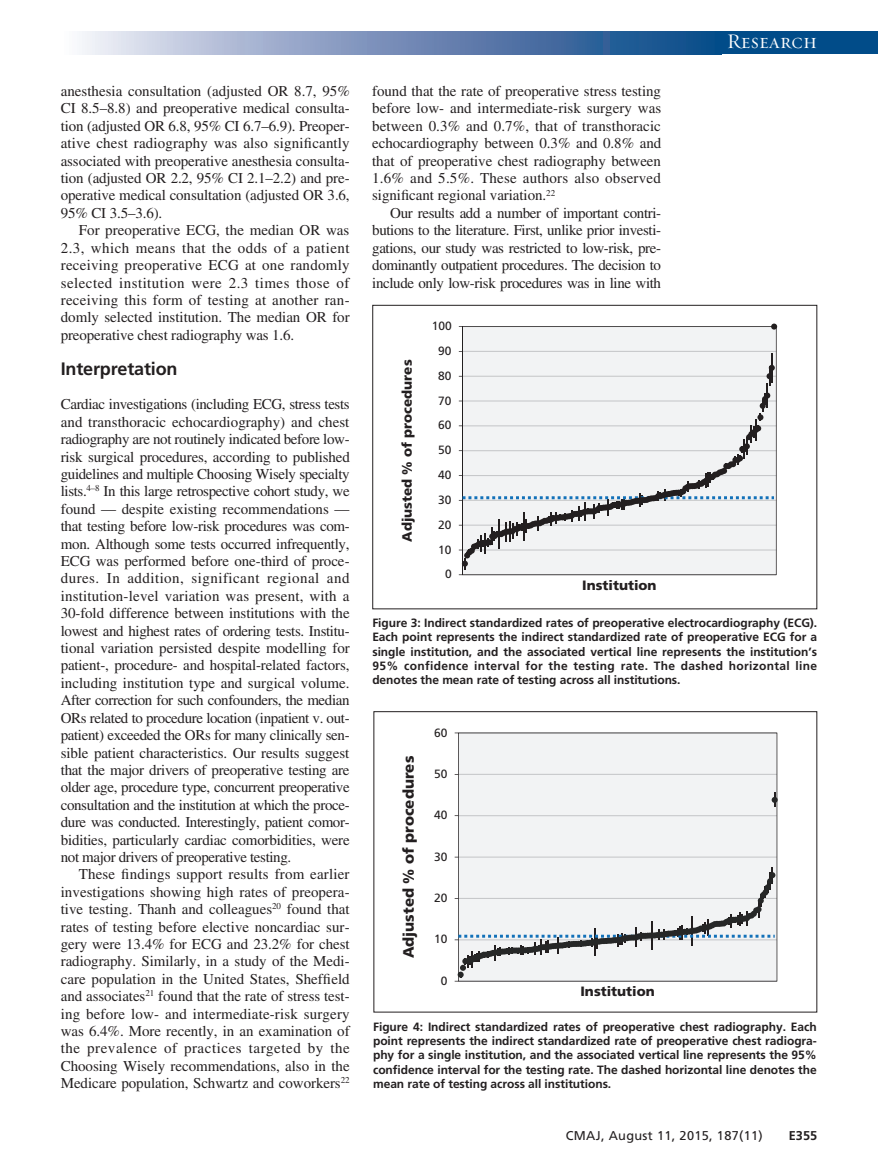
<style>
.page{position:relative;width:878px;height:1175px;background:#fff}
.page>*{position:absolute;margin:0;border:0;box-sizing:border-box;transform-origin:0 0}
.t1{font:21px "Requiem Display HTF Small Caps";letter-spacing:.005em;color:#fff}
.t2{font:700 18px "Frutiger LT Std";letter-spacing:-.01em;color:#231f20}
.PJ{font:15px/17.4px "Times LT Std";letter-spacing:-.01em;color:#231f20;text-align:justify}
.t3{font:900 15px "Frutiger LT Std";color:#231f20}
.t4{font:900 13.5px "Frutiger LT Std";color:#231f20}
.t5{font:12.75px "Frutiger LT Std";letter-spacing:.025em;color:#231f20}
.t6{font:700 12.75px "Frutiger LT Std";color:#231f20}
.Fig_caption{font:700 12px/14.2px "Frutiger LT Std";letter-spacing:-.005em;color:#231f20;text-align:justify}
.t7{font:12px "Frutiger LT Std";color:#231f20}
</style>
<div class="page">
<svg style="left:82px;top:32px;width:633px;height:22px;background:#7792ba"></svg>
<div style="left:715px;top:32px;width:163px;height:22px;background:#014c89"></div>
<div style="left:458px;top:732px;width:319px;height:249px;background:#f2f3f4"></div>
<svg style="left:454px;top:866px;width:321px;height:115px"></svg>
<svg style="left:771px;top:792px;width:6px;height:15px"></svg>
<div style="left:373px;top:711px;width:444px;height:301px;border:1px solid #231f20"></div>
<div style="left:463px;top:326px;width:313px;height:249px;background:#f2f3f4"></div>
<hr style="left:462px;top:326px;width:1px;height:249px;background:#231f20">
<svg style="left:459px;top:351px;width:315px;height:224px"></svg>
<svg style="left:771px;top:323px;width:6px;height:6px"></svg>
<div style="left:372px;top:305px;width:445px;height:304px;border:1px solid #231f20"></div>
<p class="PJ" style="left:61px;top:82px;width:290px">anesthesia consultation (adjusted OR 8.7, 95% CI 8.5–8.8) and preoperative medical consulta&shy;tion (adjusted OR 6.8, 95% CI 6.7–6.9). Preoper&shy;ative chest radiography was also significantly associated with preoperative anesthesia consulta&shy;tion (adjusted OR 2.2, 95% CI 2.1–2.2) and pre&shy;operative medical consultation (adjusted OR 3.6, 95% CI 3.5–3.6).</p>
<p class="PJ" style="left:61px;top:221px;width:290px;text-indent:18px">For preoperative ECG, the median OR was 2.3, which means that the odds of a patient receiving preoperative ECG at one randomly selected institution were 2.3 times those of receiving this form of testing at another ran&shy;domly selected institution. The median OR for preoperative chest radiography was 1.6.</p>
<h1 class="t2" style="left:61px;top:358px;width:118px">Interpretation</h1>
<p class="PJ" style="left:61px;top:395px;width:290px">Cardiac investigations (including ECG, stress tests and transthoracic echocardiography) and chest radiography are not routinely indicated before low&shy;risk surgical procedures, according to published guidelines and multiple Choosing Wisely specialty lists.<sup>4–8</sup> In this large retrospective cohort study, we found — despite existing recommendations — that testing before low-risk procedures was com&shy;mon. Although some tests occurred infrequently, ECG was performed before one-third of proce&shy;dures. In addition, significant regional and institution-level variation was present, with a 30-fold difference between institutions with the lowest and highest rates of ordering tests. Institu&shy;tional variation persisted despite modelling for patient-, procedure- and hospital-related factors, including institution type and surgical volume.<br>After correction for such confounders, the median ORs related to procedure location (inpatient v. out&shy;patient) exceeded the ORs for many clinically sen&shy;sible patient characteristics. Our results suggest that the major drivers of preoperative testing are older age, procedure type, concurrent preoperative consultation and the institution at which the proce&shy;dure was conducted. Interestingly, patient comor&shy;bidities, particularly cardiac comorbidities, were not major drivers of preoperative testing.</p>
<p class="PJ" style="left:61px;top:865px;width:290px;text-indent:18px">These findings support results from earlier investigations showing high rates of preopera&shy;tive testing. Thanh and colleagues<sup>20</sup> found that rates of testing before elective noncardiac sur&shy;gery were 13.4% for ECG and 23.2% for chest radiography. Similarly, in a study of the Medi&shy;care population in the United States, Sheffield and associates<sup>21</sup> found that the rate of stress test&shy;ing before low- and intermediate-risk surgery was 6.4%. More recently, in an examination of the prevalence of practices targeted by the Choosing Wisely recommendations, also in the Medicare population, Schwartz and coworkers<sup>22</sup></p>
<p class="PJ" style="left:372px;top:82px;width:290px">found that the rate of preoperative stress testing before low- and intermediate-risk surgery was between 0.3% and 0.7%, that of transthoracic echocardiography between 0.3% and 0.8% and that of preoperative chest radiography between 1.6% and 5.5%. These authors also observed significant regional variation.<sup>22</sup></p>
<p class="PJ" style="left:372px;top:204px;width:290px;text-indent:18px">Our results add a number of important contri&shy;butions to the literature. First, unlike prior investi&shy;gations, our study was restricted to low-risk, pre&shy;dominantly outpatient procedures. The decision to include only low-risk procedures was in line with</p>
<p class="t7" style="left:431px;top:319px;width:21px">100</p>
<p class="t4" style="left:399px;top:542px;width:183px;rotate:-90deg">Adjusted % of procedures</p>
<p class="t7" style="left:438px;top:344px;width:15px">90</p>
<p class="t7" style="left:438px;top:368px;width:15px">80</p>
<p class="t7" style="left:438px;top:393px;width:15px">70</p>
<p class="t7" style="left:438px;top:418px;width:15px">60</p>
<p class="t7" style="left:438px;top:443px;width:15px">50</p>
<p class="t7" style="left:438px;top:468px;width:15px">40</p>
<p class="t7" style="left:438px;top:492px;width:15px">30</p>
<p class="t7" style="left:438px;top:517px;width:15px">20</p>
<p class="t7" style="left:438px;top:542px;width:15px">10</p>
<h1 class="t1" style="left:726px;top:29px;width:92px">Research</h1>
<p class="t7" style="left:445px;top:567px;width:8px">0</p>
<p class="t4" style="left:582px;top:577px;width:76px">Institution</p>
<p class="Fig_caption" style="left:372px;top:616px;width:446px">Figure 3: Indirect standardized rates of preoperative electrocardiography (ECG).<br>Each point represents the indirect standardized rate of preoperative ECG for a single institution, and the associated vertical line represents the institution’s 95% confidence interval for the testing rate. The dashed horizontal line denotes the mean rate of testing across all institutions.</p>
<p class="t3" style="left:399px;top:958px;width:204px;rotate:-90deg">Adjusted % of procedures</p>
<p class="t7" style="left:434px;top:725px;width:15px">60</p>
<p class="t7" style="left:434px;top:766px;width:15px">50</p>
<p class="t7" style="left:434px;top:808px;width:15px">40</p>
<p class="t7" style="left:434px;top:849px;width:15px">30</p>
<p class="t7" style="left:434px;top:890px;width:15px">20</p>
<p class="t7" style="left:434px;top:932px;width:15px">10</p>
<p class="t7" style="left:441px;top:973px;width:8px">0</p>
<p class="t4" style="left:580px;top:983px;width:76px">Institution</p>
<p class="Fig_caption" style="left:373px;top:1019px;width:445px">Figure 4: Indirect standardized rates of preoperative chest radiography. Each point represents the indirect standardized rate of preoperative chest radiogra&shy;phy for a single institution, and the associated vertical line represents the 95% confidence interval for the testing rate. The dashed horizontal line denotes the mean rate of testing across all institutions.</p>
<p class="t5" style="left:565px;top:1127px;width:199px">CMAJ, August 11, 2015, 187(11)</p>
<p class="t6" style="left:788px;top:1127px;width:30px">E355</p>
</div>
